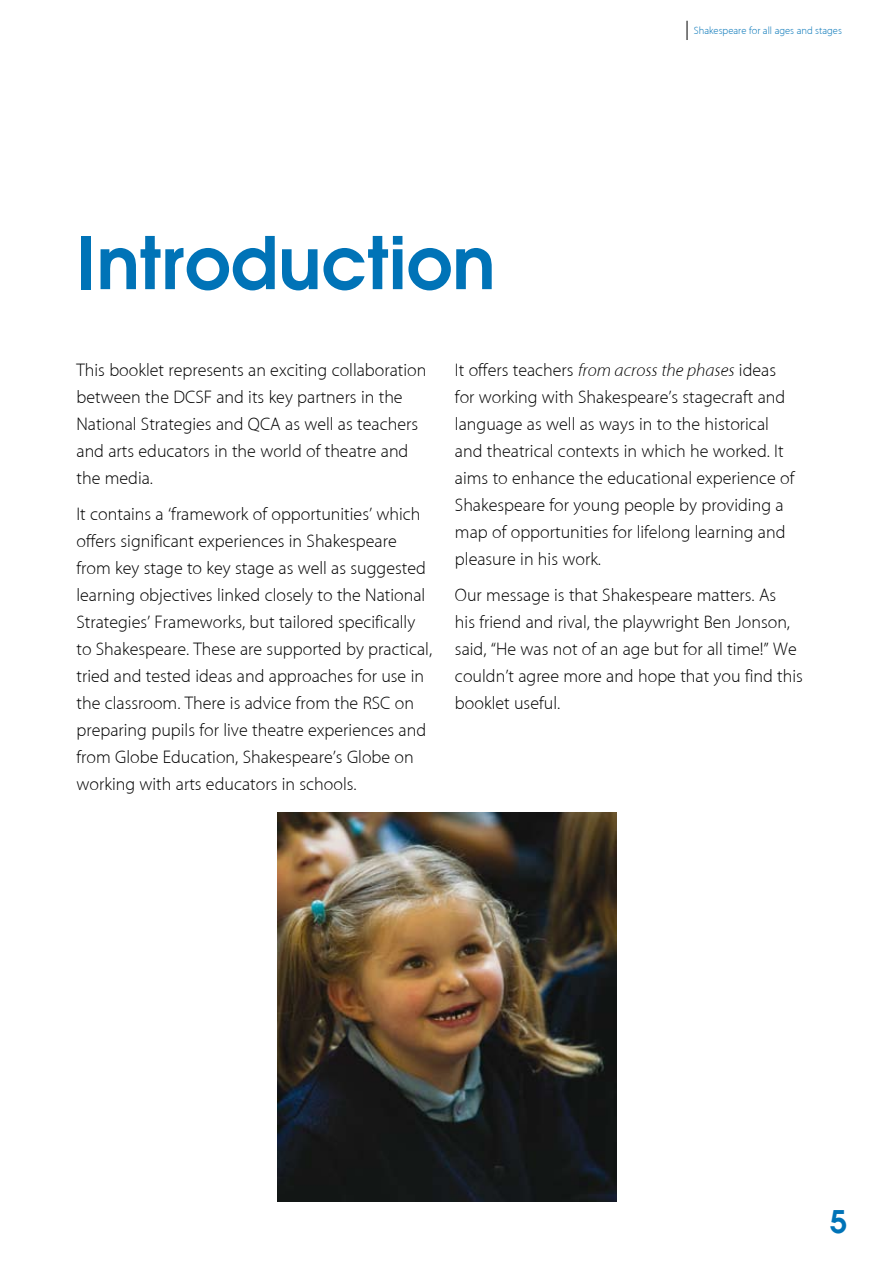
<style>
.page{position:relative;width:893px;height:1263px;background:#fff}
.page>*{position:absolute;margin:0;border:0;box-sizing:border-box;transform-origin:0 0}
.t1{font:600 72px "Avant Garde";color:#0073b7}
.t2{font:600 31.05px "Avant Garde";color:#0073b7}
.t3{font:18px/27px "Myriad MM Light";color:#000}
.t4{font:10.5px "Myriad MM Light";color:#0073b7}
.s1{font-style:italic}
</style>
<div class="page">
<svg style="left:687px;top:21px;width:1px;height:19px"></svg>
<img style="left:277px;top:812px;width:340px;height:389px">
<h1 class="t1" style="left:76px;top:215px;width:421px">Introduction</h1>
<p class="t4" style="left:694px;top:25px;width:150px">Shakespeare for all ages and stages</p>
<p class="t3" style="left:76px;top:358px;width:351px">This booklet represents an exciting collaboration between the DCSF and its key partners in the National Strategies and QCA as well as teachers and arts educators in the world of theatre and the media.</p>
<p class="t3" style="left:76px;top:502px;width:357px">It contains a ‘framework of opportunities’ which offers significant experiences in Shakespeare from key stage to key stage as well as suggested learning objectives linked closely to the National Strategies’ Frameworks, but tailored specifically to Shakespeare. These are supported by practical, tried and tested ideas and approaches for use in the classroom. There is advice from the RSC on preparing pupils for live theatre experiences and from Globe Education, Shakespeare’s Globe on working with arts educators in schools.</p>
<p class="t3" style="left:455px;top:358px;width:341px">It offers teachers <span class="s1">from across the phases</span> ideas for working with Shakespeare’s stagecraft and language as well as ways in to the historical and theatrical contexts in which he worked. It aims to enhance the educational experience of Shakespeare for young people by providing a map of opportunities for lifelong learning and pleasure in his work.</p>
<p class="t3" style="left:455px;top:583px;width:349px">Our message is that Shakespeare matters. As<br>his friend and rival, the playwright Ben Jonson, said, “He was not of an age but for all time!” We couldn’t agree more and hope that you find this booklet useful.</p>
<h2 class="t2" style="left:830px;top:1201px;width:19px">5</h2>
</div>
